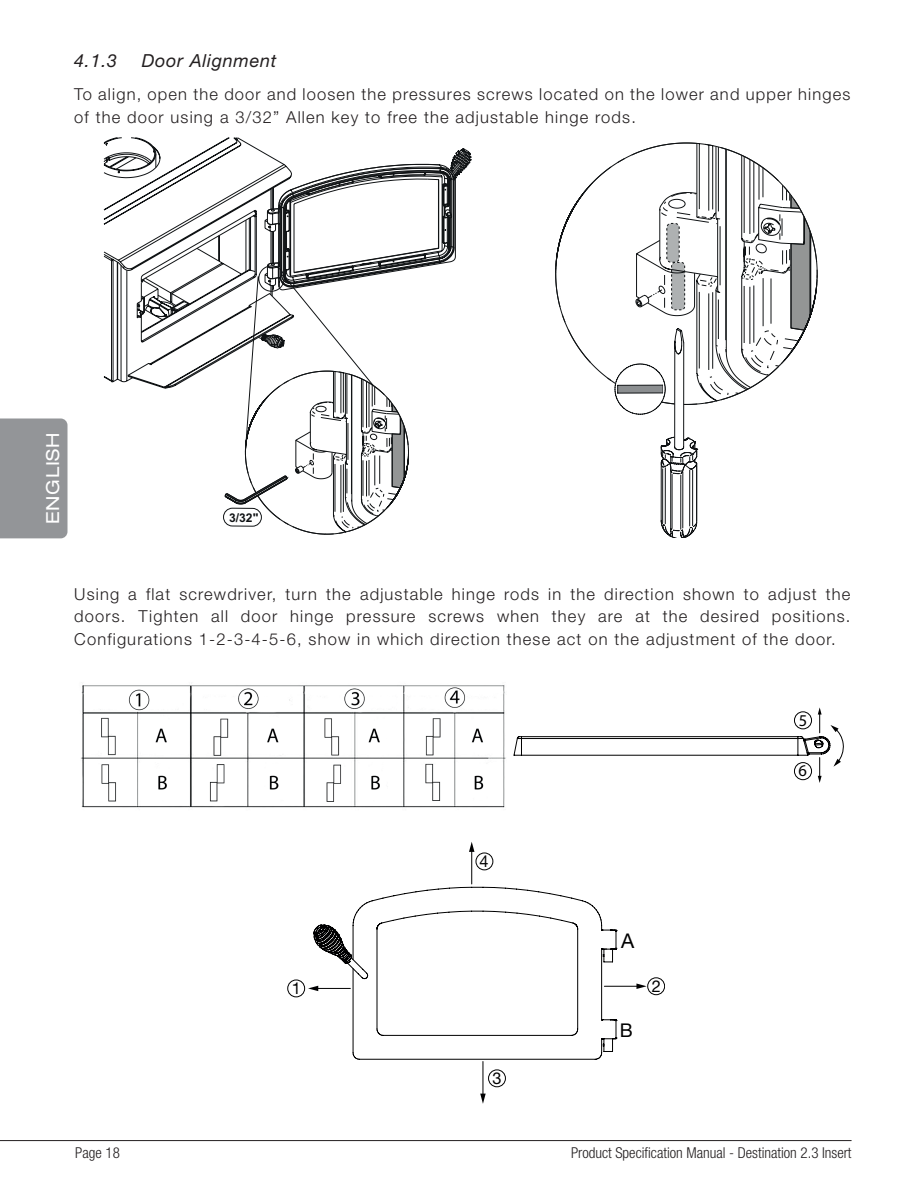
<style>
.page{position:relative;width:918px;height:1188px;background:#fff}
.page>*{position:absolute;margin:0;border:0;box-sizing:border-box;transform-origin:0 0}
.t1{font:20.25px "Helvetica Neue LT Std";color:#000001}
.t2{font:18.9px "Helvetica Neue LT Std";color:#000001}
.t3{font:italic 18px "Helvetica Neue LT Std";letter-spacing:.04em;color:#231f20}
.t4{font:expanded 18px "Helvetica Neue LT Std";letter-spacing:.04em;color:#fff}
.t5{font:300 16.5px/22.5px "Helvetica Neue LT Std";letter-spacing:.07em;color:#231f20}
.t6{font:16.5px "Myriad Pro";color:#000001}
.t7{font:16.35px "Helvetica Neue LT Std";color:#000001}
.t8{font:300 condensed 15px "Helvetica Neue LT Std";color:#231f20}
.t9{font:700 12.15px "Arial";color:#101315}
</style>
<div class="page">
<hr style="left:0;top:1140px;width:852px;height:1px;background:#231f20">
<div style="left:0;top:418px;width:68px;height:120px;background:#939598"></div>
<svg style="left:224px;top:449px;width:185px;height:86px"></svg>
<div style="left:223px;top:508px;width:39px;height:18px;border:1px solid #101315;border-radius:9px"></div>
<svg style="left:109px;top:349px;width:130px;height:33px"></svg>
<svg style="left:104px;top:137px;width:367px;height:212px"></svg>
<svg style="left:245px;top:166px;width:215px;height:285px"></svg>
<svg style="left:555px;top:142px;width:263px;height:252px"></svg>
<svg style="left:615px;top:146px;width:197px;height:392px"></svg>
<img style="left:81px;top:683px;width:425px;height:125px">
<svg style="left:514px;top:707px;width:330px;height:76px"></svg>
<div style="left:794px;top:711px;width:18px;height:18px;border:1px solid #000001;border-radius:50%"></div>
<div style="left:794px;top:762px;width:18px;height:18px;border:1px solid #000001;border-radius:50%"></div>
<svg style="left:352px;top:887px;width:261px;height:173px"></svg>
<svg style="left:308px;top:924px;width:309px;height:116px"></svg>
<hr style="left:604px;top:986px;width:34px;height:1px;background:#000001">
<svg style="left:636px;top:984px;width:11px;height:5px"></svg>
<hr style="left:471px;top:850px;width:1px;height:34px;background:#000001">
<svg style="left:469px;top:842px;width:5px;height:10px"></svg>
<hr style="left:482px;top:1062px;width:1px;height:33px;background:#000001">
<svg style="left:480px;top:1094px;width:6px;height:10px"></svg>
<div style="left:476px;top:853px;width:17px;height:17px;border:1px solid #000001;border-radius:50%"></div>
<div style="left:647px;top:977px;width:18px;height:18px;border:1px solid #000001;border-radius:50%"></div>
<div style="left:287px;top:980px;width:18px;height:17px;border:1px solid #000001;border-radius:50%"></div>
<div style="left:488px;top:1070px;width:18px;height:17px;border:1px solid #000001;border-radius:50%"></div>
<p class="t3" style="left:74px;top:50px;width:44px">4.1.3</p>
<p class="t3" style="left:142px;top:50px;width:136px">Door Alignment</p>
<p class="t5" style="left:74px;top:83px;width:778px">To align, open the door and loosen the pressures screws located on the lower and upper hinges of the door using a 3/32” Allen key to free the adjustable hinge rods.</p>
<p class="t4" style="left:42px;top:524px;width:93px;rotate:-90deg">ENGLISH</p>
<p class="t9" style="left:229px;top:509px;width:31px">3/32"</p>
<p class="t5" style="left:74px;top:582px;width:778px;text-align:justify">Using a flat screwdriver, turn the adjustable hinge rods in the direction shown to adjust the doors. Tighten all door hinge pressure screws when they are at the desired positions.<br>Configurations 1-2-3-4-5-6, show in which direction these act on the adjustment of the door.</p>
<p class="t6" style="left:799px;top:711px;width:10px">5</p>
<p class="t6" style="left:799px;top:760px;width:10px">6</p>
<p class="t7" style="left:292px;top:979px;width:11px">1</p>
<p class="t7" style="left:480px;top:852px;width:11px">4</p>
<p class="t7" style="left:493px;top:1069px;width:11px">3</p>
<p class="t1" style="left:621px;top:929px;width:15px">A</p>
<p class="t2" style="left:620px;top:1019px;width:14px">B</p>
<p class="t7" style="left:652px;top:976px;width:11px">2</p>
<p class="t8" style="left:75px;top:1144px;width:46px">Page 18</p>
<p class="t8" style="left:571px;top:1144px;width:282px">Product Specification Manual - Destination 2.3 Insert</p>
</div>
